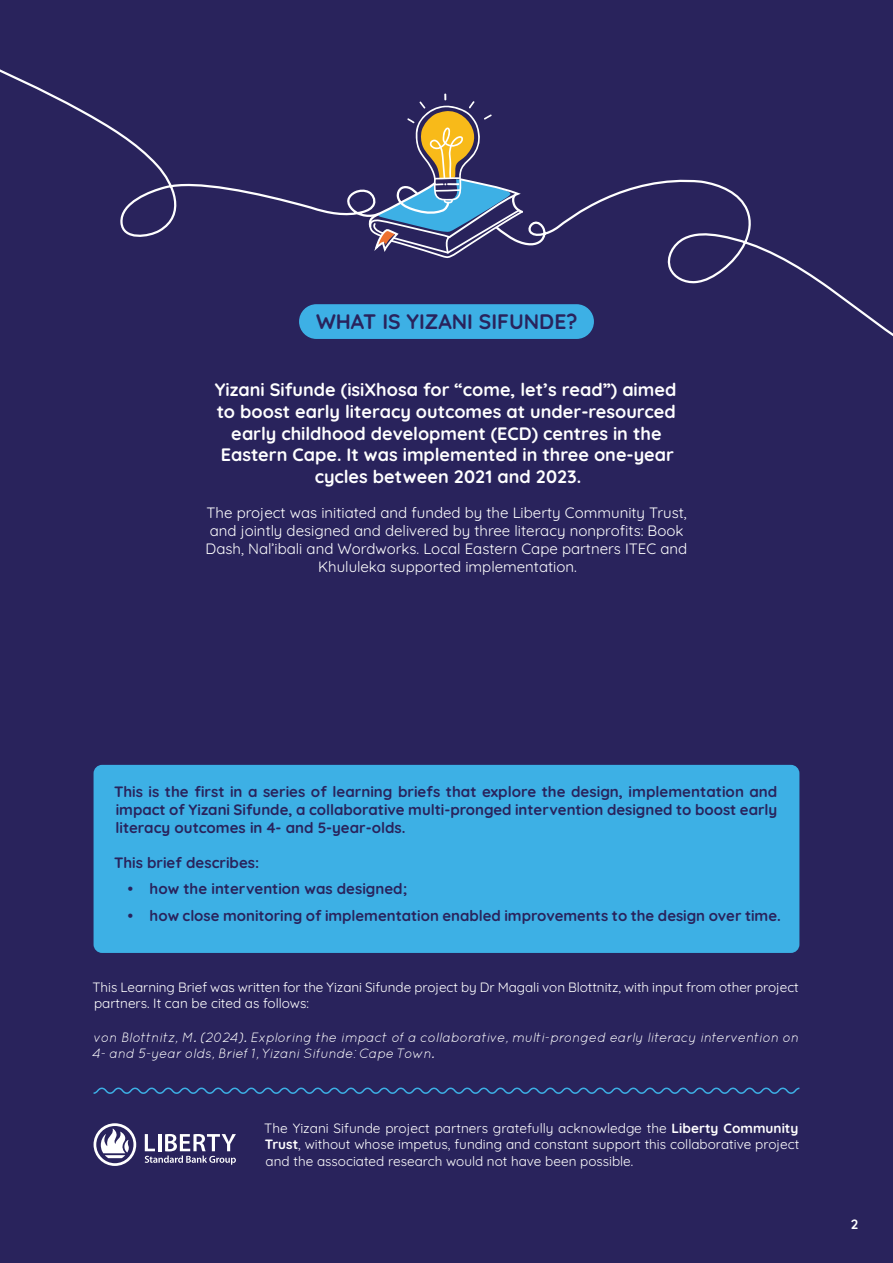
<style>
.page{position:relative;width:893px;height:1263px;background:#29235c}
.page>*{position:absolute;margin:0;border:0;box-sizing:border-box;transform-origin:0 0}
.t1{font:700 21px "Quicksand";color:#29235c}
.t2{font:700 18px/21.6px "Quicksand";color:#fff;text-align:center}
.t3{font:700 15px/18px "Quicksand";color:#29235c;text-align:justify}
.t4{font:15px/18px "Quicksand";color:#fff;text-align:center}
.t5{font:13.5px/16.2px "Quicksand";color:#fff}
.t6{font:italic 13.5px/16.2px "Quicksand";letter-spacing:-.015em;color:#fff}
.t7{font:700 13.5px "Quicksand";color:#fff}
.s1{font-weight:700}
</style>
<div class="page">
<div style="left:94px;top:765px;width:705px;height:188px;background:#3db0e5;border-radius:9px"></div>
<svg style="left:0;top:69px;width:366px;height:168px"></svg>
<svg style="left:366px;top:93px;width:126px;height:159px"></svg>
<svg style="left:395px;top:174px;width:498px;height:165px"></svg>
<svg style="left:93px;top:1087px;width:707px;height:7px"></svg>
<svg style="left:94px;top:1123px;width:42px;height:43px"></svg>
<svg style="left:145px;top:1134px;width:91px;height:31px"></svg>
<div style="left:299px;top:304px;width:295px;height:35px;background:#3db0e5;border-radius:17px"></div>
<h1 class="t1" style="left:316px;top:305px;width:263px">WHAT IS YIZANI SIFUNDE?</h1>
<p class="t2" style="left:215px;top:378px;width:463px">Yizani Sifunde (isiXhosa for “come, let’s read”) aimed to boost early literacy outcomes at under-resourced early childhood development (ECD) centres in the Eastern Cape. It was implemented in three one-year cycles between 2021 and 2023.</p>
<p class="t4" style="left:206px;top:502px;width:483px">The project was initiated and funded by the Liberty Community Trust, and jointly designed and delivered by three literacy nonprofits: Book Dash, Nal’ibali and Wordworks. Local Eastern Cape partners ITEC and Khululeka supported implementation.</p>
<p class="t3" style="left:114px;top:781px;width:665px">This is the first in a series of learning briefs that explore the design, implementation and impact of Yizani Sifunde, a collaborative multi-pronged intervention designed to boost early literacy outcomes in 4- and 5-year-olds.</p>
<p class="t3" style="left:114px;top:852px;width:147px">This brief describes:</p>
<p class="t3" style="left:128px;top:878px;width:281px">• how the intervention was designed;</p>
<p class="t3" style="left:128px;top:905px;width:654px">• how close monitoring of implementation enabled improvements to the design over time.</p>
<p class="t5" style="left:92px;top:978px;width:708px">This Learning Brief was written for the Yizani Sifunde project by Dr Magali von Blottnitz, with input from other project partners. It can be cited as follows:</p>
<p class="t6" style="left:92px;top:1029px;width:708px">von Blottnitz, M. (2024). Exploring the impact of a collaborative, multi-pronged early literacy intervention on<br>4- and 5-year olds, Brief 1, Yizani Sifunde: Cape Town.</p>
<p class="t5" style="left:264px;top:1119px;width:537px;text-align:justify">The Yizani Sifunde project partners gratefully acknowledge the <span class="s1">Liberty Community Trust</span>, without whose impetus, funding and constant support this collaborative project and the associated research would not have been possible.</p>
<p class="t7" style="left:851px;top:1213px;width:9px">2</p>
</div>
